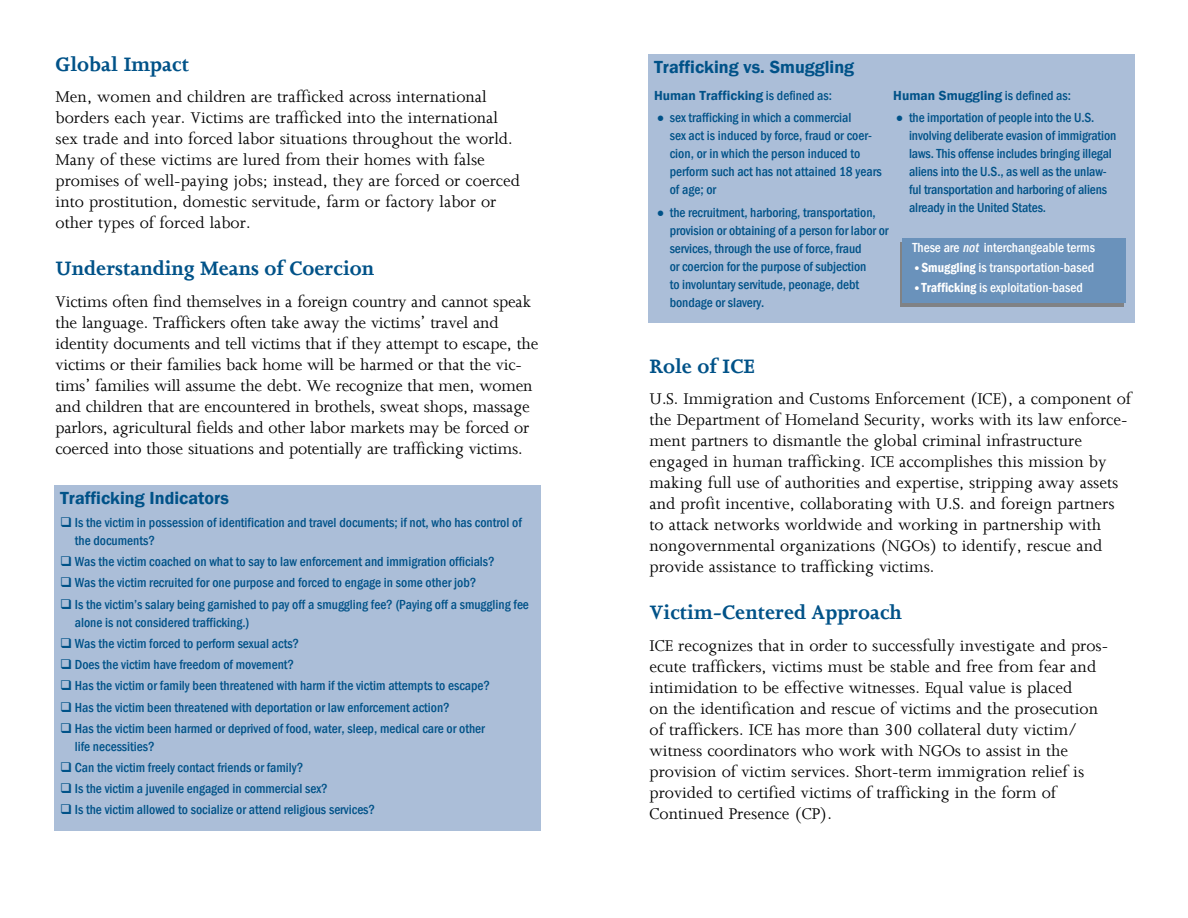
<style>
.page{position:relative;width:1188px;height:918px;background:#fff}
.page>*{position:absolute;margin:0;border:0;box-sizing:border-box;transform-origin:0 0}
.t1{font:700 22.5px "Joanna";color:#005288}
.t2{font:18px/21px "Joanna";color:#000}
.t3{font:600 18px "Franklin Gothic";color:#005288}
.t4{font:500 condensed 13.5px/18px "Franklin Gothic";color:#005288}
.t5{font:500 condensed 13.5px "Franklin Gothic";color:#fff}
.t6{font:600 13.5px "Franklin Gothic";color:#005288}
.s1{font-weight:500;font-stretch:condensed}
.s2{font-stretch:normal;font-size:19.5px}
.s3{font-style:italic}
.s4{font-weight:600}
</style>
<div class="page">
<div style="left:54px;top:486px;width:486px;height:345px;background:#abbed8"></div>
<div style="left:648px;top:54px;width:486px;height:268px;background:#abbed8"></div>
<div style="left:900px;top:242px;width:224px;height:65px;background:#808285"></div>
<div style="left:903px;top:238px;width:223px;height:65px;background:#6a92bb"></div>
<h3 class="t1" style="left:56px;top:50px;width:135px">Global Impact</h3>
<p class="t2" style="left:56px;top:86px;width:466px">Men, women and children are trafficked across international borders each year. Victims are trafficked into the international sex trade and into forced labor situations throughout the world.<br>Many of these victims are lured from their homes with false promises of well-paying jobs; instead, they are forced or coerced into prostitution, domestic servitude, farm or factory labor or other types of forced labor.</p>
<h3 class="t1" style="left:56px;top:255px;width:320px">Understanding Means of Coercion</h3>
<p class="t2" style="left:56px;top:290px;width:485px">Victims often find themselves in a foreign country and cannot speak the language. Traffickers often take away the victims’ travel and identity documents and tell victims that if they attempt to escape, the victims or their families back home will be harmed or that the vic&shy;tims’ families will assume the debt. We recognize that men, women and children that are encountered in brothels, sweat shops, massage parlors, agricultural fields and other labor markets may be forced or coerced into those situations and potentially are trafficking victims.</p>
<p class="t3" style="left:60px;top:487px;width:170px">Trafficking Indicators</p>
<p class="t4" style="left:75px;top:513px;width:449px;text-indent:-15px">❑ Is the victim in possession of identification and travel documents; if not, who has control of the documents?</p>
<p class="t4" style="left:60px;top:553px;width:436px">❑ Was the victim coached on what to say to law enforcement and immigration officials?</p>
<p class="t4" style="left:60px;top:574px;width:418px">❑ Was the victim recruited for one purpose and forced to engage in some other job?</p>
<p class="t4" style="left:75px;top:595px;width:456px;text-indent:-15px">❑ Is the victim’s salary being garnished to pay off a smuggling fee? (Paying off a smuggling fee alone is not considered trafficking.)</p>
<p class="t4" style="left:60px;top:634px;width:241px">❑ Was the victim forced to perform sexual acts?</p>
<p class="t4" style="left:60px;top:655px;width:236px">❑ Does the victim have freedom of movement?</p>
<p class="t4" style="left:60px;top:677px;width:432px">❑ Has the victim or family been threatened with harm if the victim attempts to escape?</p>
<p class="t4" style="left:60px;top:698px;width:391px">❑ Has the victim been threatened with deportation or law enforcement action?</p>
<p class="t4" style="left:75px;top:719px;width:412px;text-indent:-15px">❑ Has the victim been harmed or deprived of food, water, sleep, medical care or other life necessities?</p>
<p class="t4" style="left:60px;top:758px;width:245px">❑ Can the victim freely contact friends or family?</p>
<p class="t4" style="left:60px;top:780px;width:269px">❑ Is the victim a juvenile engaged in commercial sex?</p>
<p class="t4" style="left:60px;top:801px;width:317px">❑ Is the victim allowed to socialize or attend religious services?</p>
<p class="t3" style="left:654px;top:56px;width:202px">Trafficking vs. Smuggling</p>
<p class="t6" style="left:654px;top:87px;width:179px">Human Trafficking <span class="s1">is defined as:</span></p>
<p class="t4" style="left:670px;top:109px;width:213px;text-indent:-16px"><span class="s2">•</span> sex trafficking in which a commercial<br>sex act is induced by force, fraud or coer&shy;cion, or in which the person induced to perform such act has not attained 18 years of age; or</p>
<p class="t4" style="left:670px;top:203px;width:220px;text-indent:-16px"><span class="s2">•</span> the recruitment, harboring, transportation, provision or obtaining of a person for labor or services, through the use of force, fraud<br>or coercion for the purpose of subjection<br>to involuntary servitude, peonage, debt bondage or slavery.</p>
<p class="t6" style="left:893px;top:87px;width:179px">Human Smuggling <span class="s1">is defined as:</span></p>
<p class="t4" style="left:909px;top:109px;width:209px;text-indent:-16px"><span class="s2">•</span> the importation of people into the U.S. involving deliberate evasion of immigration laws. This offense includes bringing illegal aliens into the U.S., as well as the unlaw&shy;ful transportation and harboring of aliens already in the United States.</p>
<p class="t5" style="left:912px;top:239px;width:184px">These are <span class="s3">not</span> interchangeable terms</p>
<p class="t5" style="left:912px;top:259px;width:183px">•<span class="s4">Smuggling</span> is transportation-based</p>
<p class="t5" style="left:912px;top:278px;width:172px">•<span class="s4">Trafficking</span> is exploitation-based</p>
<h3 class="t1" style="left:650px;top:352px;width:106px">Role of ICE</h3>
<p class="t2" style="left:650px;top:388px;width:483px">U.S. Immigration and Customs Enforcement (ICE), a component of the Department of Homeland Security, works with its law enforce&shy;ment partners to dismantle the global criminal infrastructure engaged in human trafficking. ICE accomplishes this mission by making full use of authorities and expertise, stripping away assets and profit incentive, collaborating with U.S. and foreign partners to attack networks worldwide and working in partnership with nongovernmental organizations (NGOs) to identify, rescue and provide assistance to trafficking victims.</p>
<h3 class="t1" style="left:650px;top:599px;width:254px">Victim-Centered Approach</h3>
<p class="t2" style="left:650px;top:634px;width:460px">ICE recognizes that in order to successfully investigate and pros&shy;ecute traffickers, victims must be stable and free from fear and intimidation to be effective witnesses. Equal value is placed<br>on the identification and rescue of victims and the prosecution of traffickers. ICE has more than 300 collateral duty victim/ witness coordinators who work with NGOs to assist in the provision of victim services. Short-term immigration relief is provided to certified victims of trafficking in the form of Continued Presence (CP).</p>
</div>
